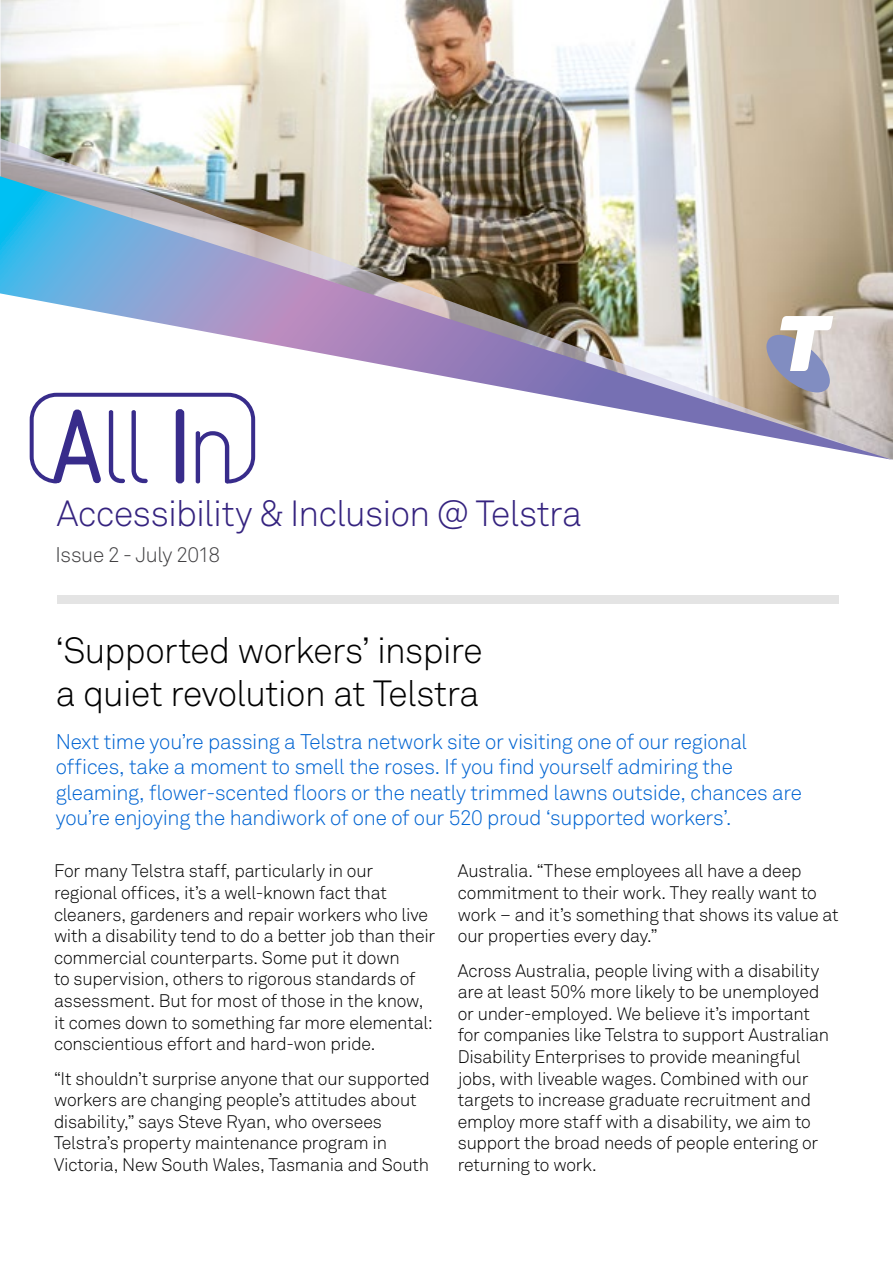
<style>
.page{position:relative;width:893px;height:1263px;background:#fff}
.page>*{position:absolute;margin:0;border:0;box-sizing:border-box;transform-origin:0 0}
.t1{font:300 36px/43.2px "Telstra Akkurat";letter-spacing:-.015em;color:#000}
.t2{font:300 36px "Telstra Akkurat";letter-spacing:-.015em;color:#35237f}
.t3{font:300 21px/25.5px "Telstra Akkurat";letter-spacing:-.01em;color:#0064d2}
.t4{font:300 21px "Telstra Akkurat";letter-spacing:-.02em;color:#414042}
.t5{font:300 18px/21.6px "Telstra Akkurat";letter-spacing:-.01em;color:#000}
</style>
<div class="page">
<div style="left:57px;top:595px;width:782px;height:9px;background:#e4e4e4"></div>
<img style="left:0;top:0;width:893px;height:176px">
<img style="left:0;top:134px;width:875px;height:42px">
<img style="left:0;top:176px;width:893px;height:284px">
<svg style="left:766px;top:316px;width:67px;height:76px"></svg>
<svg style="left:30px;top:393px;width:225px;height:91px"></svg>
<h1 class="t2" style="left:57px;top:492px;width:526px">Accessibility &amp; Inclusion @ Telstra</h1>
<p class="t4" style="left:55px;top:542px;width:166px">Issue 2 - July 2018</p>
<h1 class="t1" style="left:56px;top:629px;width:428px">‘Supported workers’ inspire a quiet revolution at Telstra</h1>
<p class="t3" style="left:56px;top:729px;width:748px">Next time you’re passing a Telstra network site or visiting one of our regional offices, take a moment to smell the roses. If you find yourself admiring the gleaming, flower-scented floors or the neatly trimmed lawns outside, chances are you’re enjoying the handiwork of one of our 520 proud ‘supported workers’.</p>
<p class="t5" style="left:54px;top:860px;width:383px">For many Telstra staff, particularly in our regional offices, it’s a well-known fact that cleaners, gardeners and repair workers who live with a disability tend to do a better job than their commercial counterparts. Some put it down<br>to supervision, others to rigorous standards of assessment. But for most of those in the know, it comes down to something far more elemental: conscientious effort and hard-won pride.</p>
<p class="t5" style="left:54px;top:1067px;width:377px">“It shouldn’t surprise anyone that our supported workers are changing people’s attitudes about disability,” says Steve Ryan, who oversees Telstra’s property maintenance program in Victoria, New South Wales, Tasmania and South</p>
<p class="t5" style="left:458px;top:860px;width:382px">Australia. “These employees all have a deep commitment to their work. They really want to work – and it’s something that shows its value at our properties every day.”</p>
<p class="t5" style="left:458px;top:959px;width:373px">Across Australia, people living with a disability are at least 50% more likely to be unemployed or under-employed. We believe it’s important for companies like Telstra to support Australian Disability Enterprises to provide meaningful jobs, with liveable wages. Combined with our targets to increase graduate recruitment and employ more staff with a disability, we aim to support the broad needs of people entering or returning to work.</p>
</div>
